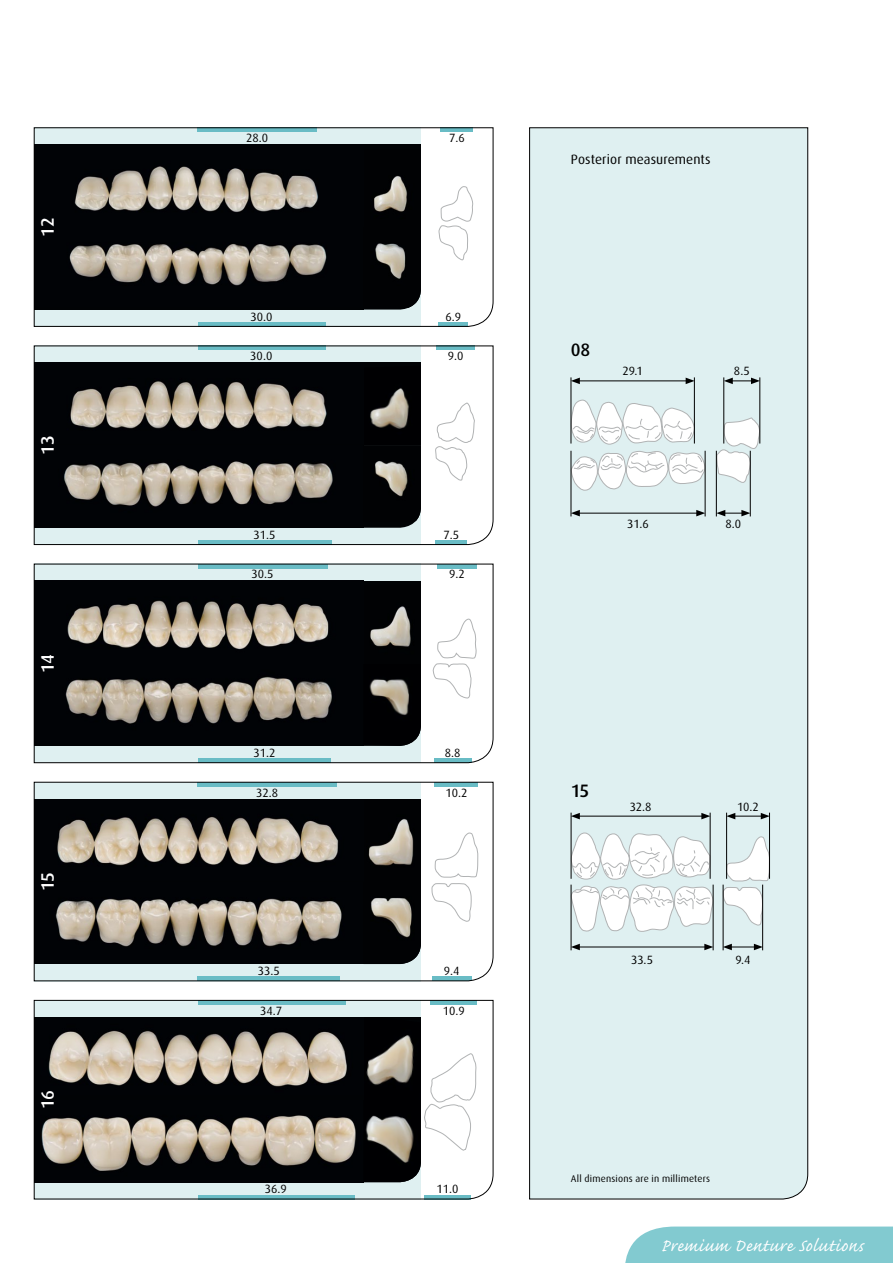
<style>
.page{position:relative;width:893px;height:1263px;background:#fff}
.page>*{position:absolute;margin:0;border:0;box-sizing:border-box;transform-origin:0 0}
.t1{font:22.35px "Caflisch Script Pro";letter-spacing:.02em;color:#fff}
.t2{font:500 18px "Dax";letter-spacing:-.025em;color:#fff}
.t3{font:500 18px "Dax";color:#000}
.t4{font:13.5px "Dax";letter-spacing:.01em;color:#000}
.t5{font:12px "Dax";color:#000}
.t6{font:9.75px "Dax";letter-spacing:.02em;color:#000}
</style>
<div class="page">
<div style="left:529px;top:127px;width:279px;height:1072px;background:#dff0f1"></div>
<div style="left:625px;top:1226px;width:267px;height:37px;background:#82cad0"></div>
<svg style="left:34px;top:127px;width:459px;height:200px;background:#676968"></svg>
<svg style="left:34px;top:345px;width:459px;height:200px;background:#6c6e6c"></svg>
<svg style="left:34px;top:564px;width:459px;height:199px;background:#6c6e6c"></svg>
<svg style="left:34px;top:782px;width:459px;height:199px;background:#757774"></svg>
<svg style="left:34px;top:1000px;width:459px;height:199px;background:#81817d"></svg>
<hr style="left:577px;top:381px;width:111px;height:1px;background:#000">
<svg style="left:572px;top:378px;width:8px;height:6px"></svg>
<svg style="left:686px;top:378px;width:8px;height:6px"></svg>
<svg style="left:724px;top:378px;width:36px;height:6px"></svg>
<svg style="left:716px;top:417px;width:45px;height:67px"></svg>
<svg style="left:570px;top:399px;width:136px;height:92px"></svg>
<hr style="left:571px;top:451px;width:1px;height:65px;background:#000">
<hr style="left:705px;top:451px;width:1px;height:65px;background:#000">
<hr style="left:716px;top:451px;width:1px;height:65px;background:#000">
<hr style="left:750px;top:451px;width:1px;height:65px;background:#000">
<hr style="left:577px;top:513px;width:122px;height:1px;background:#000">
<svg style="left:571px;top:510px;width:9px;height:6px"></svg>
<svg style="left:696px;top:510px;width:9px;height:6px"></svg>
<svg style="left:716px;top:510px;width:34px;height:6px"></svg>
<hr style="left:571px;top:377px;width:1px;height:66px;background:#000">
<hr style="left:694px;top:377px;width:1px;height:66px;background:#000">
<hr style="left:723px;top:377px;width:1px;height:66px;background:#000">
<hr style="left:760px;top:377px;width:1px;height:66px;background:#000">
<hr style="left:577px;top:816px;width:127px;height:1px;background:#000">
<svg style="left:572px;top:813px;width:8px;height:6px"></svg>
<svg style="left:701px;top:813px;width:9px;height:6px"></svg>
<hr style="left:571px;top:813px;width:1px;height:66px;background:#000">
<hr style="left:710px;top:813px;width:1px;height:66px;background:#000">
<hr style="left:723px;top:885px;width:1px;height:65px;background:#000">
<hr style="left:762px;top:885px;width:1px;height:65px;background:#000">
<svg style="left:723px;top:944px;width:40px;height:6px"></svg>
<svg style="left:570px;top:832px;width:143px;height:100px"></svg>
<hr style="left:571px;top:885px;width:1px;height:65px;background:#000">
<hr style="left:713px;top:885px;width:1px;height:65px;background:#000">
<hr style="left:577px;top:947px;width:130px;height:1px;background:#000">
<svg style="left:571px;top:944px;width:9px;height:6px"></svg>
<svg style="left:704px;top:944px;width:9px;height:6px"></svg>
<svg style="left:722px;top:836px;width:48px;height:90px"></svg>
<hr style="left:733px;top:816px;width:30px;height:1px;background:#000">
<svg style="left:727px;top:813px;width:8px;height:6px"></svg>
<svg style="left:761px;top:813px;width:8px;height:6px"></svg>
<hr style="left:726px;top:813px;width:1px;height:66px;background:#000">
<hr style="left:769px;top:813px;width:1px;height:66px;background:#000">
<h2 class="t2" style="left:37px;top:237px;width:21px;rotate:-90deg">12</h2>
<h2 class="t2" style="left:37px;top:455px;width:21px;rotate:-90deg">13</h2>
<h2 class="t2" style="left:37px;top:673px;width:21px;rotate:-90deg">14</h2>
<h2 class="t2" style="left:37px;top:891px;width:21px;rotate:-90deg">15</h2>
<h2 class="t2" style="left:37px;top:1109px;width:21px;rotate:-90deg">16</h2>
<p class="t5" style="left:246px;top:131px;width:24px">28.0</p>
<p class="t5" style="left:449px;top:131px;width:17px">7.6</p>
<p class="t4" style="left:571px;top:151px;width:141px">Posterior measurements</p>
<p class="t5" style="left:250px;top:310px;width:24px">30.0</p>
<p class="t5" style="left:445px;top:310px;width:17px">6.9</p>
<p class="t5" style="left:250px;top:349px;width:24px">30.0</p>
<p class="t5" style="left:448px;top:349px;width:17px">9.0</p>
<h2 class="t3" style="left:571px;top:340px;width:21px">08</h2>
<p class="t5" style="left:622px;top:364px;width:22px">29.1</p>
<p class="t5" style="left:734px;top:364px;width:17px">8.5</p>
<p class="t5" style="left:627px;top:517px;width:23px">31.6</p>
<p class="t5" style="left:725px;top:517px;width:17px">8.0</p>
<p class="t5" style="left:253px;top:528px;width:24px">31.5</p>
<p class="t5" style="left:443px;top:528px;width:17px">7.5</p>
<p class="t5" style="left:251px;top:568px;width:24px">30.5</p>
<p class="t5" style="left:449px;top:568px;width:17px">9.2</p>
<p class="t5" style="left:253px;top:746px;width:24px">31.2</p>
<p class="t5" style="left:445px;top:746px;width:17px">8.8</p>
<p class="t5" style="left:256px;top:786px;width:24px">32.8</p>
<p class="t5" style="left:445px;top:786px;width:24px">10.2</p>
<h2 class="t3" style="left:571px;top:781px;width:20px">15</h2>
<p class="t5" style="left:630px;top:800px;width:23px">32.8</p>
<p class="t5" style="left:737px;top:800px;width:23px">10.2</p>
<p class="t5" style="left:631px;top:953px;width:23px">33.5</p>
<p class="t5" style="left:735px;top:953px;width:17px">9.4</p>
<p class="t5" style="left:258px;top:964px;width:24px">33.5</p>
<p class="t5" style="left:444px;top:964px;width:17px">9.4</p>
<p class="t5" style="left:260px;top:1004px;width:24px">34.7</p>
<p class="t5" style="left:443px;top:1004px;width:24px">10.9</p>
<p class="t6" style="left:571px;top:1173px;width:141px">All dimensions are in millimeters</p>
<p class="t5" style="left:265px;top:1182px;width:24px">36.9</p>
<p class="t5" style="left:437px;top:1182px;width:24px">11.0</p>
<h1 class="t1" style="left:661px;top:1234px;width:204px">Premium Denture Solutions</h1>
</div>
